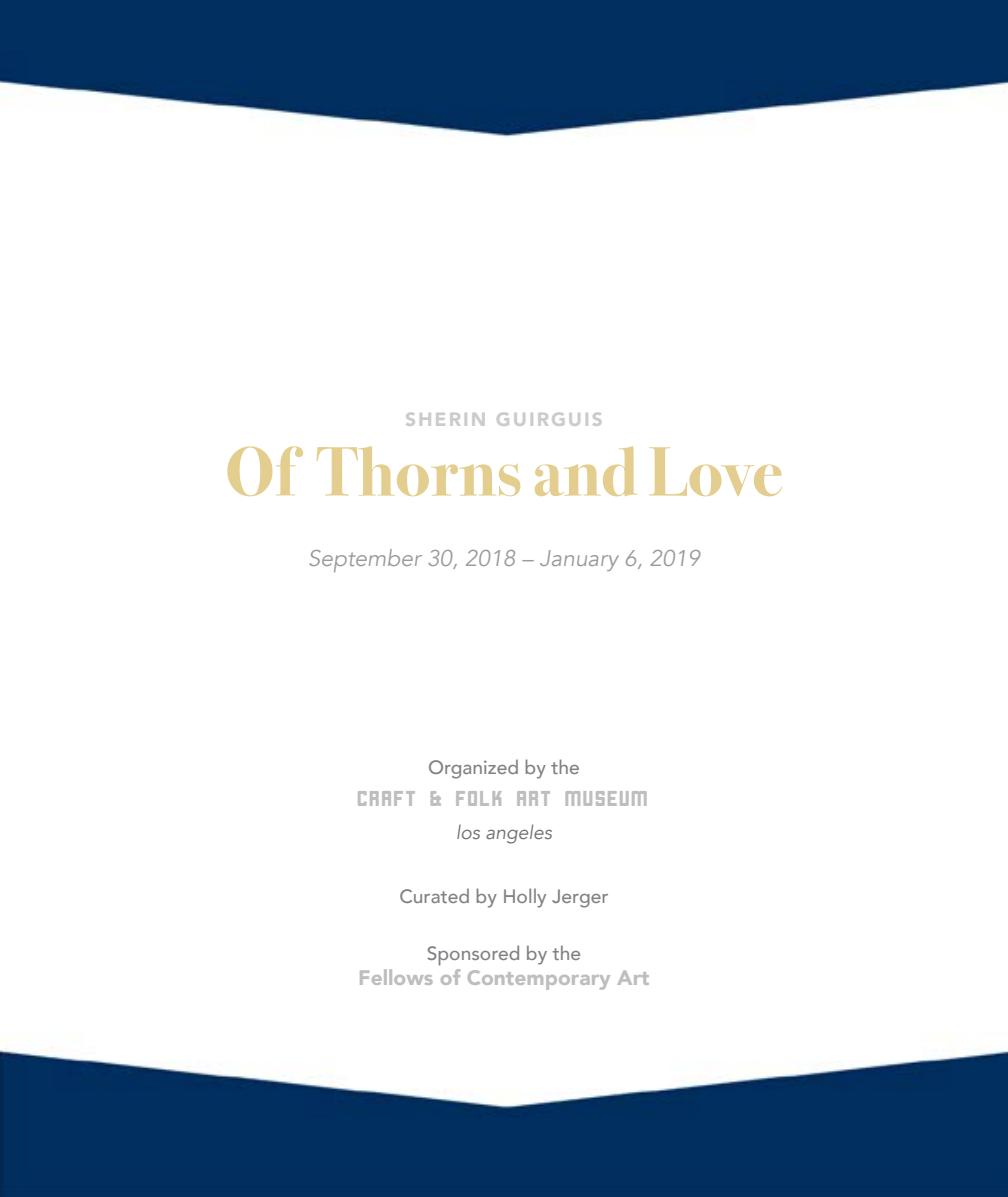
<style>
.page{position:relative;width:1008px;height:1197px;background:#fff}
.page>*{position:absolute;margin:0;border:0;box-sizing:border-box;transform-origin:0 0}
.t1{font:700 70px "Bodoni Svty Two ITCTT";color:#dec274}
.t2{font:italic 22.75px "Avenir";color:#808285}
.t3{font:900 21px "Avenir";color:#bcbec0}
.t4{font:21px "Cornerstone";color:#bcbec0}
.t5{font:500 19.25px "Avenir";color:#808285}
.t6{font:900 19.25px "Avenir";letter-spacing:.1em;color:#bcbec0}
.t7{font:italic 19.25px "Avenir";color:#6d6e71}
</style>
<div class="page">
<img style="left:0;top:0;width:1008px;height:1197px">
<p class="t6" style="left:405px;top:402px;width:199px">SHERIN GUIRGUIS</p>
<h1 class="t1" style="left:225px;top:414px;width:559px">Of Thorns and Love</h1>
<p class="t2" style="left:308px;top:544px;width:394px">September 30, 2018 – January 6, 2019</p>
<p class="t5" style="left:428px;top:751px;width:153px">Organized by the</p>
<p class="t4" style="left:358px;top:790px;width:294px">CRAFT &amp; FOLK ART MUSEUM</p>
<p class="t7" style="left:456px;top:821px;width:98px">los angeles</p>
<p class="t5" style="left:399px;top:880px;width:211px">Curated by Holly Jerger</p>
<p class="t5" style="left:427px;top:937px;width:156px">Sponsored by the</p>
<p class="t3" style="left:358px;top:960px;width:293px">Fellows of Contemporary Art</p>
</div>
